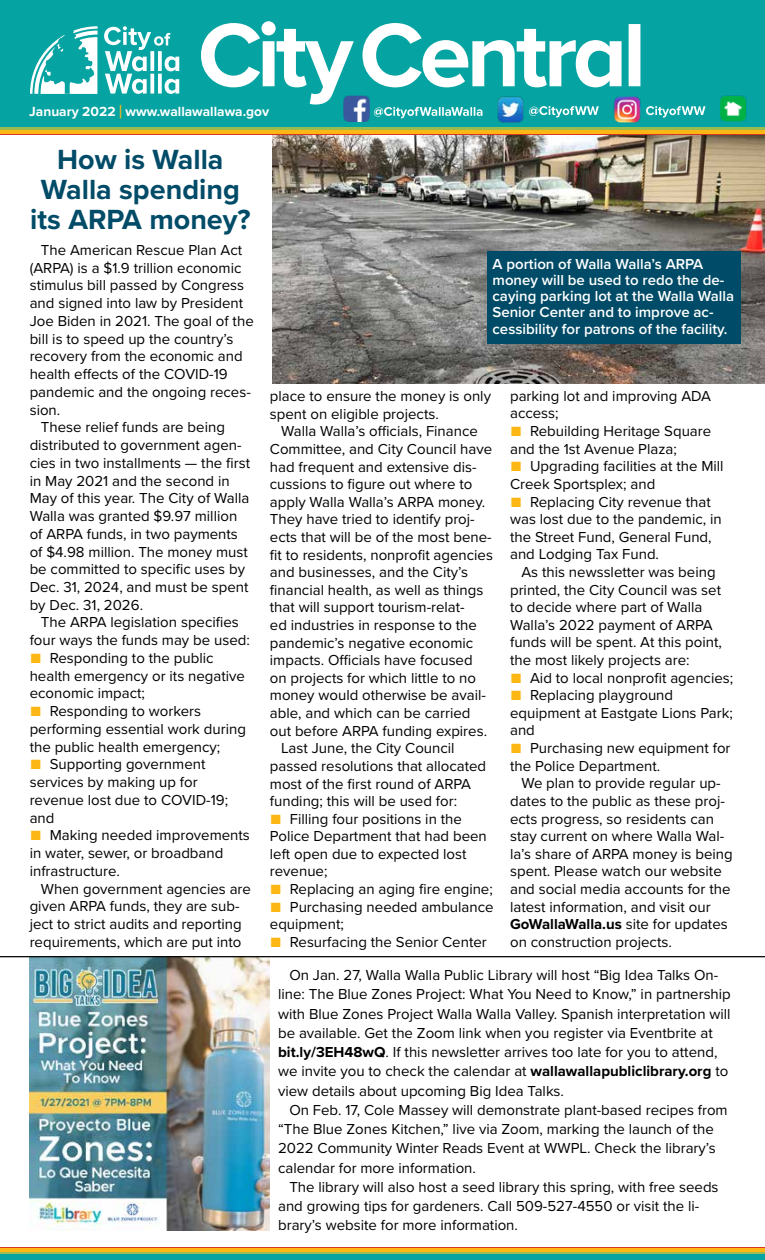
<style>
.page{position:relative;width:765px;height:1260px;background:#fff}
.page>*{position:absolute;margin:0;border:0;box-sizing:border-box;transform-origin:0 0}
.t1{font:700 28.75px/30px "Proxima Nova";color:#004b67;text-align:center}
.t2{font:15px/17.6px "Proxima Nova";color:#000}
.t3{font:600 15px/16.2px "Proxima Nova";color:#fff}
.t4{font:700 13.75px "Proxima Nova";color:#fff}
.s1{font-size:19.25px;color:#fdb714}
.s2{font-family:"Arial";font-size:20px;color:#fdb714}
.s3{font-weight:700}
</style>
<div class="page">
<img style="left:30px;top:957px;width:240px;height:273px">
<img style="left:272px;top:135px;width:493px;height:248px">
<div style="left:487px;top:251px;width:254px;height:93px;background:#004b67"></div>
<div style="left:0;top:116px;width:765px;height:19px;background:#d83620"></div>
<div style="left:0;top:129px;width:765px;height:5px;background:#fdb714"></div>
<svg style="left:0;top:126px;width:765px;height:4px;background:#74b564"></svg>
<div style="left:0;top:0;width:765px;height:126px;background:#05a3a1"></div>
<svg style="left:104px;top:26px;width:75px;height:68px"></svg>
<svg style="left:30px;top:26px;width:68px;height:68px"></svg>
<img style="left:344px;top:118px;width:26px;height:4px">
<img style="left:497px;top:118px;width:27px;height:5px">
<svg style="left:201px;top:21px;width:439px;height:97px"></svg>
<img style="left:614px;top:96px;width:27px;height:27px">
<svg style="left:646px;top:106px;width:60px;height:12px"></svg>
<img style="left:720px;top:96px;width:27px;height:26px">
<div style="left:0;top:1247px;width:765px;height:13px;background:#fdb714"></div>
<svg style="left:0;top:1252px;width:765px;height:3px;background:#67b36b"></svg>
<div style="left:0;top:1255px;width:765px;height:5px;background:#05a3a1"></div>
<hr style="left:0;top:956px;width:765px;height:1px;background:#000">
<p class="t4" style="left:29px;top:101px;width:241px">January 2022 <span class="s1">|</span> www.wallawallawa.gov</p>
<h1 class="t1" style="left:30px;top:144px;width:222px">How is Walla<br>Walla spending its ARPA money?</h1>
<p class="t2" style="left:41px;top:240px;width:203px">The American Rescue Plan Act</p>
<p class="t2" style="left:30px;top:258px;width:213px">(ARPA) is a $1.9 trillion economic</p>
<p class="t2" style="left:30px;top:276px;width:216px">stimulus bill passed by Congress</p>
<p class="t2" style="left:30px;top:294px;width:215px">and signed into law by President</p>
<p class="t2" style="left:30px;top:311px;width:226px">Joe Biden in 2021. The goal of the</p>
<p class="t2" style="left:30px;top:329px;width:205px">bill is to speed up the country’s</p>
<p class="t2" style="left:30px;top:347px;width:215px">recovery from the economic and</p>
<p class="t2" style="left:30px;top:365px;width:200px">health effects of the COVID-19</p>
<p class="t2" style="left:30px;top:382px;width:223px">pandemic and the ongoing reces-</p>
<p class="t2" style="left:30px;top:400px;width:32px">sion.</p>
<p class="t2" style="left:41px;top:418px;width:186px">These relief funds are being</p>
<p class="t2" style="left:30px;top:436px;width:213px">distributed to government agen-</p>
<p class="t2" style="left:30px;top:453px;width:222px">cies in two installments — the first</p>
<p class="t2" style="left:30px;top:471px;width:202px">in May 2021 and the second in</p>
<p class="t2" style="left:30px;top:489px;width:221px">May of this year. The City of Walla</p>
<p class="t2" style="left:30px;top:507px;width:209px">Walla was granted $9.97 million</p>
<p class="t2" style="left:30px;top:524px;width:210px">of ARPA funds, in two payments</p>
<p class="t2" style="left:30px;top:542px;width:220px">of $4.98 million. The money must</p>
<p class="t2" style="left:30px;top:560px;width:217px">be committed to specific uses by</p>
<p class="t2" style="left:30px;top:578px;width:220px">Dec. 31, 2024, and must be spent</p>
<p class="t2" style="left:30px;top:595px;width:115px">by Dec. 31, 2026.</p>
<p class="t2" style="left:41px;top:613px;width:199px">The ARPA legislation specifies</p>
<p class="t2" style="left:30px;top:631px;width:222px">four ways the funds may be used:</p>
<p class="t2" style="left:30px;top:648px;width:217px"><span class="s2">■</span> Responding to the public health emergency or its negative economic impact;</p>
<p class="t2" style="left:30px;top:702px;width:218px"><span class="s2">■</span> Responding to workers performing essential work during the public health emergency;</p>
<p class="t2" style="left:30px;top:755px;width:200px"><span class="s2">■</span> Supporting government services by making up for revenue lost due to COVID-19; and</p>
<p class="t2" style="left:30px;top:826px;width:222px"><span class="s2">■</span> Making needed improvements in water, sewer, or broadband infrastructure.</p>
<p class="t2" style="left:30px;top:879px;width:223px;text-indent:11px">When government agencies are given ARPA funds, they are sub&shy;ject to strict audits and reporting requirements, which are put into</p>
<p class="t3" style="left:493px;top:255px;width:243px">A portion of Walla Walla’s ARPA money will be used to redo the de&shy;caying parking lot at the Walla Walla Senior Center and to improve ac&shy;cessibility for patrons of the facility.</p>
<p class="t2" style="left:270px;top:387px;width:223px">place to ensure the money is only spent on eligible projects.</p>
<p class="t2" style="left:281px;top:422px;width:198px">Walla Walla’s officials, Finance</p>
<p class="t2" style="left:270px;top:439px;width:224px">Committee, and City Council have</p>
<p class="t2" style="left:270px;top:457px;width:208px">had frequent and extensive dis-</p>
<p class="t2" style="left:270px;top:475px;width:204px">cussions to figure out where to</p>
<p class="t2" style="left:270px;top:492px;width:217px">apply Walla Walla’s ARPA money.</p>
<p class="t2" style="left:270px;top:510px;width:206px">They have tried to identify proj-</p>
<p class="t2" style="left:270px;top:528px;width:223px">ects that will be of the most bene-</p>
<p class="t2" style="left:270px;top:545px;width:225px">fit to residents, nonprofit agencies</p>
<p class="t2" style="left:270px;top:563px;width:200px">and businesses, and the City’s</p>
<p class="t2" style="left:270px;top:580px;width:215px">financial health, as well as things</p>
<p class="t2" style="left:270px;top:598px;width:196px">that will support tourism-relat-</p>
<p class="t2" style="left:270px;top:616px;width:209px">ed industries in response to the</p>
<p class="t2" style="left:270px;top:633px;width:205px">pandemic’s negative economic</p>
<p class="t2" style="left:270px;top:651px;width:204px">impacts. Officials have focused</p>
<p class="t2" style="left:270px;top:668px;width:208px">on projects for which little to no</p>
<p class="t2" style="left:270px;top:686px;width:218px">money would otherwise be avail-</p>
<p class="t2" style="left:270px;top:704px;width:202px">able, and which can be carried</p>
<p class="t2" style="left:270px;top:721px;width:219px">out before ARPA funding expires.</p>
<p class="t2" style="left:281px;top:739px;width:175px">Last June, the City Council</p>
<p class="t2" style="left:270px;top:756px;width:218px">passed resolutions that allocated</p>
<p class="t2" style="left:270px;top:774px;width:203px">most of the first round of ARPA</p>
<p class="t2" style="left:270px;top:792px;width:189px">funding; this will be used for:</p>
<p class="t2" style="left:270px;top:809px;width:218px"><span class="s2">■</span> Filling four positions in the<br>Police Department that had been left open due to expected lost revenue;</p>
<p class="t2" style="left:270px;top:880px;width:224px"><span class="s2">■</span> Replacing an aging fire engine;</p>
<p class="t2" style="left:270px;top:897px;width:225px"><span class="s2">■</span> Purchasing needed ambulance equipment;</p>
<p class="t2" style="left:270px;top:932px;width:218px"><span class="s2">■</span> Resurfacing the Senior Center</p>
<p class="t2" style="left:510px;top:386px;width:202px">parking lot and improving ADA access;</p>
<p class="t2" style="left:510px;top:422px;width:203px"><span class="s2">■</span> Rebuilding Heritage Square and the 1st Avenue Plaza;</p>
<p class="t2" style="left:510px;top:457px;width:215px"><span class="s2">■</span> Upgrading facilities at the Mill<br>Creek Sportsplex; and</p>
<p class="t2" style="left:510px;top:492px;width:213px"><span class="s2">■</span> Replacing City revenue that was lost due to the pandemic, in the Street Fund, General Fund, and Lodging Tax Fund.</p>
<p class="t2" style="left:510px;top:563px;width:213px;text-indent:11px">As this newssletter was being printed, the City Council was set to decide where part of Walla<br>Walla’s 2022 payment of ARPA funds will be spent. At this point, the most likely projects are:</p>
<p class="t2" style="left:510px;top:668px;width:225px"><span class="s2">■</span> Aid to local nonprofit agencies;</p>
<p class="t2" style="left:510px;top:686px;width:224px"><span class="s2">■</span> Replacing playground equipment at Eastgate Lions Park; and</p>
<p class="t2" style="left:510px;top:739px;width:222px"><span class="s2">■</span> Purchasing new equipment for the Police Department.</p>
<p class="t2" style="left:510px;top:774px;width:224px;text-indent:11px">We plan to provide regular up&shy;dates to the public as these proj&shy;ects progress, so residents can stay current on where Walla Wal&shy;la’s share of ARPA money is being spent. Please watch our website and social media accounts for the latest information, and visit our<br><span class="s3">GoWallaWalla.us</span> site for updates on construction projects.</p>
<p class="t2" style="left:278px;top:965px;width:454px;line-height:19.2px;text-indent:11px">On Jan. 27, Walla Walla Public Library will host “Big Idea Talks On&shy;line: The Blue Zones Project: What You Need to Know,” in partnership with Blue Zones Project Walla Walla Valley. Spanish interpretation will be available. Get the Zoom link when you register via Eventbrite at <span class="s3">bit.ly/3EH48wQ</span>. If this newsletter arrives too late for you to attend, we invite you to check the calendar at <span class="s3">wallawallapubliclibrary.org</span> to view details about upcoming Big Idea Talks.</p>
<p class="t2" style="left:278px;top:1100px;width:451px;line-height:19.2px;text-indent:11px">On Feb. 17, Cole Massey will demonstrate plant-based recipes from “The Blue Zones Kitchen,” live via Zoom, marking the launch of the 2022 Community Winter Reads Event at WWPL. Check the library’s calendar for more information.</p>
<p class="t2" style="left:278px;top:1176px;width:442px;line-height:19.2px;text-indent:11px">The library will also host a seed library this spring, with free seeds and growing tips for gardeners. Call 509-527-4550 or visit the li&shy;brary’s website for more information.</p>
</div>
